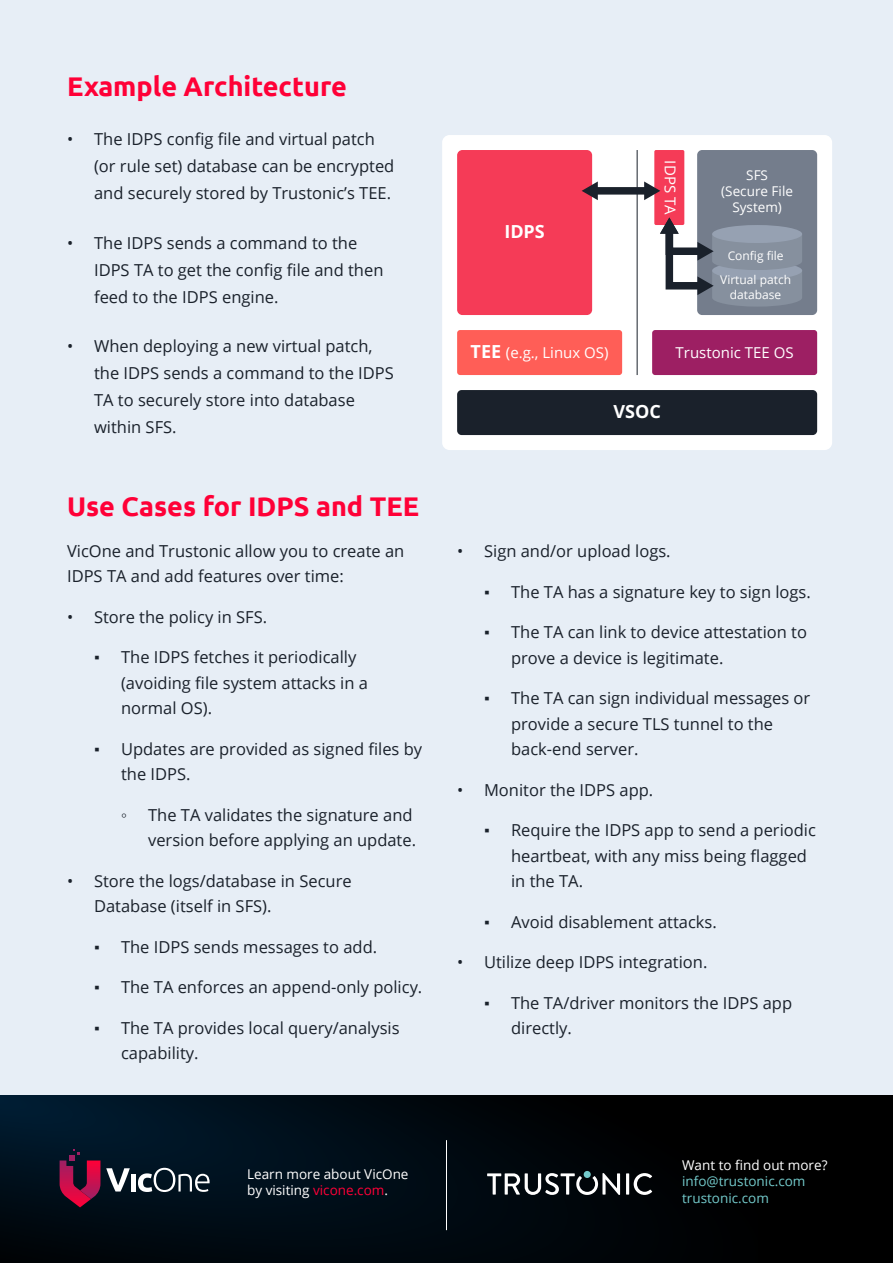
<style>
.page{position:relative;width:893px;height:1263px;background:#e7eef6}
.page>*{position:absolute;margin:0;border:0;box-sizing:border-box;transform-origin:0 0}
.t1{font:700 27px "Ubuntu";color:#ff0037}
.t2{font:700 18px "Open Sans";color:#fff}
.t3{font:16.5px/25.5px "Open Sans";color:#1a212b}
.t4{font:16.5px "Times New Roman";color:#1a212b}
.t5{font:15px "Open Sans";color:#fff}
.t6{font:13.5px/16.2px "Open Sans";color:#fff;text-align:center}
.t7{font:13.5px/16.2px "Open Sans";color:#73cacb}
.t8{font:12px/14.4px "Open Sans";color:#fff;text-align:center}
.s1{font-family:"Times New Roman"}
.s2{font-weight:700;font-size:18px}
.s3{color:#ff0037}
</style>
<div class="page">
<div style="left:757px;top:1095px;width:136px;height:168px;background:#000"></div>
<svg style="left:0;top:1095px;width:757px;height:168px;background:#000a11"></svg>
<div style="left:442px;top:135px;width:390px;height:315px;background:#fff;border-radius:8px"></div>
<div style="left:697px;top:150px;width:120px;height:165px;background:#747d8c;border-radius:5px"></div>
<div style="left:457px;top:390px;width:360px;height:45px;background:#1a212b;border-radius:4px"></div>
<div style="left:457px;top:330px;width:165px;height:45px;background:#ff5e57;border-radius:3px"></div>
<div style="left:457px;top:150px;width:135px;height:165px;background:#f53b57;border-radius:5px"></div>
<div style="left:654px;top:150px;width:30px;height:75px;background:#f53b57;border-radius:2px"></div>
<div style="left:652px;top:330px;width:165px;height:45px;background:#9d1f63;border-radius:3px"></div>
<hr style="left:637px;top:150px;width:1px;height:225px;background:#1a212b">
<div style="left:595px;top:187px;width:52px;height:8px;background:#1a212b"></div>
<svg style="left:582px;top:181px;width:16px;height:19px"></svg>
<svg style="left:644px;top:181px;width:16px;height:19px"></svg>
<svg style="left:660px;top:217px;width:142px;height:90px"></svg>
<div style="left:584px;top:1171px;width:7px;height:7px;background:#73cacb;border-radius:50%"></div>
<hr style="left:626px;top:1173px;width:3px;height:21px;background:#fff">
<svg style="left:634px;top:1173px;width:18px;height:22px"></svg>
<svg style="left:487px;top:1173px;width:133px;height:23px;background:#51565a"></svg>
<svg style="left:106px;top:1168px;width:24px;height:23px"></svg>
<div style="left:131px;top:1174px;width:5px;height:17px;background:#fff"></div>
<svg style="left:138px;top:1168px;width:72px;height:24px;background:#47545e"></svg>
<svg style="left:60px;top:1149px;width:40px;height:58px;background:#6a1037"></svg>
<hr style="left:446px;top:1140px;width:1px;height:90px;background:#fff">
<h1 class="t1" style="left:67px;top:70px;width:281px">Example Architecture</h1>
<p class="t3" style="left:94px;top:126px;width:302px;line-height:27px;text-indent:-27px">• The IDPS config file and virtual patch (or rule set) database can be encrypted and securely stored by Trustonic’s TEE.</p>
<p class="t3" style="left:94px;top:229px;width:291px;line-height:27px;text-indent:-27px">• The IDPS sends a command to the<br>IDPS TA to get the config file and then feed to the IDPS engine.</p>
<p class="t3" style="left:94px;top:333px;width:301px;line-height:27px;text-indent:-27px">• When deploying a new virtual patch, the IDPS sends a command to the IDPS<br>TA to securely store into database within SFS.</p>
<h1 class="t1" style="left:67px;top:490px;width:353px">Use Cases for IDPS and TEE</h1>
<p class="t3" style="left:67px;top:537px;width:339px">VicOne and Trustonic allow you to create an<br>IDPS TA and add features over time:</p>
<p class="t3" style="left:67px;top:603px;width:202px">• Store the policy in SFS.</p>
<p class="t3" style="left:121px;top:644px;width:248px;text-indent:-27px"><span class="s1">▪</span> The IDPS fetches it periodically (avoiding file system attacks in a normal OS).</p>
<p class="t3" style="left:121px;top:735px;width:303px;text-indent:-27px"><span class="s1">▪</span> Updates are provided as signed files by the IDPS.</p>
<p class="t4" style="left:121px;top:804px;width:7px">◦</p>
<p class="t3" style="left:148px;top:801px;width:270px">The TA validates the signature and version before applying an update.</p>
<p class="t3" style="left:94px;top:867px;width:259px;text-indent:-27px">• Store the logs/database in Secure<br>Database (itself in SFS).</p>
<p class="t3" style="left:94px;top:933px;width:285px"><span class="s1">▪</span> The IDPS sends messages to add.</p>
<p class="t3" style="left:94px;top:974px;width:330px"><span class="s1">▪</span> The TA enforces an append-only policy.</p>
<p class="t3" style="left:121px;top:1014px;width:280px;text-indent:-27px"><span class="s1">▪</span> The TA provides local query/analysis capability.</p>
<p class="t2" style="left:504px;top:219px;width:42px">IDPS</p>
<p class="t5" style="left:681px;top:160px;width:56px;rotate:90deg">IDPS TA</p>
<p class="t6" style="left:721px;top:167px;width:73px">SFS (Secure File<br>System)</p>
<p class="t8" style="left:728px;top:248px;width:57px">Config file</p>
<p class="t8" style="left:720px;top:272px;width:72px">Virtual patch database</p>
<p class="t5" style="left:471px;top:342px;width:140px"><span class="s2">TEE</span> (e.g., Linux OS)</p>
<p class="t5" style="left:676px;top:342px;width:119px">Trustonic TEE OS</p>
<p class="t2" style="left:613px;top:399px;width:49px">VSOC</p>
<p class="t3" style="left:457px;top:538px;width:215px">• Sign and/or upload logs.</p>
<p class="t3" style="left:484px;top:578px;width:328px"><span class="s1">▪</span> The TA has a signature key to sign logs.</p>
<p class="t3" style="left:511px;top:619px;width:297px;text-indent:-27px"><span class="s1">▪</span> The TA can link to device attestation to prove a device is legitimate.</p>
<p class="t3" style="left:511px;top:685px;width:301px;text-indent:-27px"><span class="s1">▪</span> The TA can sign individual messages or provide a secure TLS tunnel to the back-end server.</p>
<p class="t3" style="left:457px;top:776px;width:198px">• Monitor the IDPS app.</p>
<p class="t3" style="left:511px;top:817px;width:306px;text-indent:-27px"><span class="s1">▪</span> Require the IDPS app to send a periodic heartbeat, with any miss being flagged in the TA.</p>
<p class="t3" style="left:484px;top:908px;width:234px"><span class="s1">▪</span> Avoid disablement attacks.</p>
<p class="t3" style="left:457px;top:949px;width:252px">• Utilize deep IDPS integration.</p>
<p class="t3" style="left:511px;top:989px;width:283px;text-indent:-27px"><span class="s1">▪</span> The TA/driver monitors the IDPS app directly.</p>
<p class="t6" style="left:247px;top:1166px;width:163px;text-align:left">Learn more about VicOne by visiting <span class="s3">vicone.com</span>.</p>
<p class="t6" style="left:682px;top:1157px;width:147px">Want to find out more?</p>
<p class="t7" style="left:682px;top:1173px;width:125px">info@trustonic.com trustonic.com</p>
</div>
